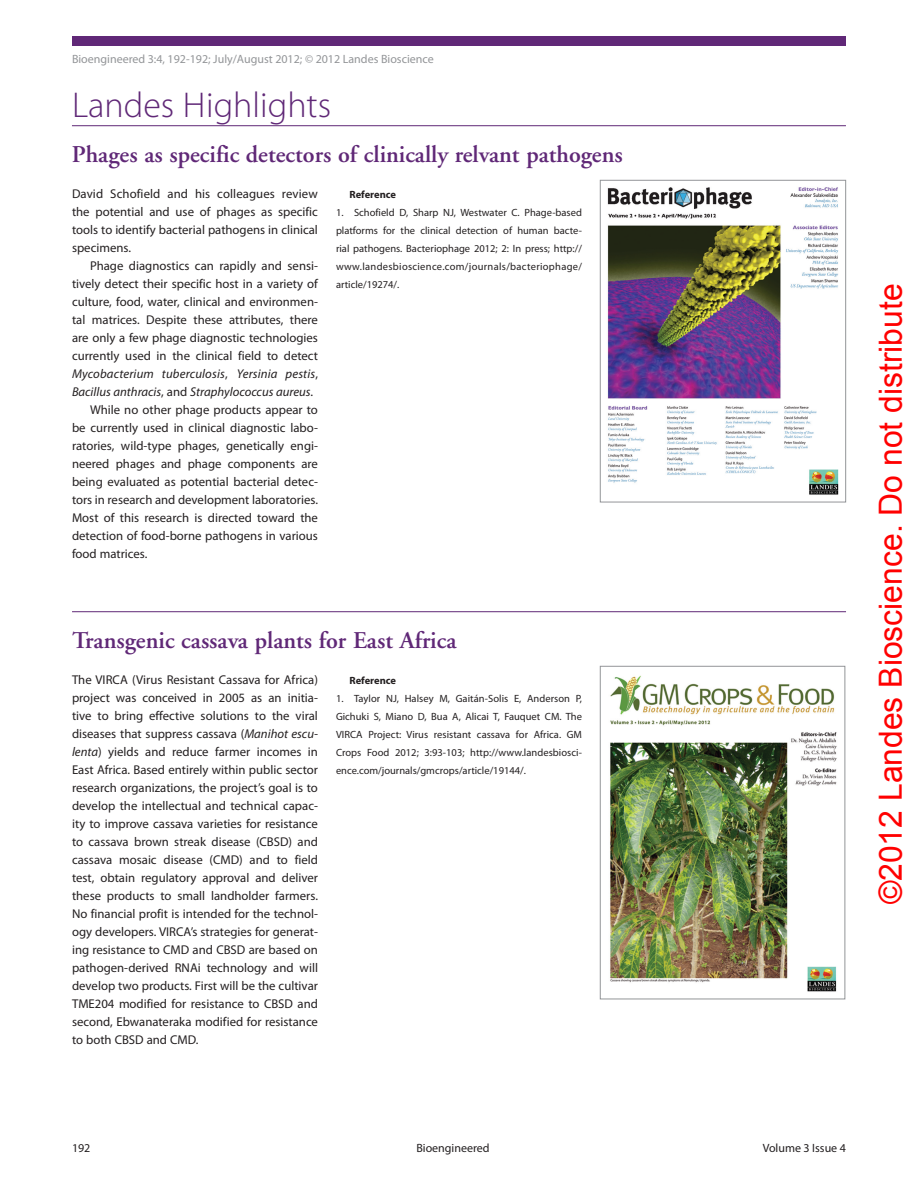
<style>
.page{position:relative;width:918px;height:1188px;background:#fff}
.page>*{position:absolute;margin:0;border:0;box-sizing:border-box;transform-origin:0 0}
.t1{font:300 36px "Myriad Pro";color:#602877}
.t2{font:31.95px "Arial";color:#f00}
.t3{font:600 24px "Adobe Garamond";color:#602877}
.t4{font:12.75px/18px "Myriad Pro";color:#231f20;text-align:justify}
.t5{font:italic 12.75px "Myriad Pro";letter-spacing:.005em;color:#231f20}
.t6{font:12px "Myriad Pro";color:#939598}
.t7{font:12px "Myriad Pro";color:#231f20}
.t8{font:10.5px/18px "Myriad Pro";letter-spacing:.005em;color:#231f20;text-align:justify}
.t9{font:700 10.5px "Myriad Pro";color:#231f20}
.s1{font-style:normal}
.s2{font-style:italic}
</style>
<div class="page">
<div style="left:72px;top:36px;width:774px;height:10px;background:#602877"></div>
<hr style="left:72px;top:125px;width:774px;height:1px;background:#602877">
<hr style="left:72px;top:611px;width:774px;height:1px;background:#602877">
<img style="left:610px;top:675px;width:227px;height:317px">
<div style="left:600px;top:666px;width:245px;height:333px;border:1px solid #939598"></div>
<img style="left:607px;top:187px;width:232px;height:308px">
<div style="left:600px;top:180px;width:246px;height:322px;border:1px solid #939598"></div>
<p class="t6" style="left:72px;top:52px;width:363px">Bioengineered 3:4, 192-192; July/August 2012; © 2012 Landes Bioscience</p>
<h1 class="t1" style="left:72px;top:83px;width:261px">Landes Highlights</h1>
<h3 class="t3" style="left:72px;top:141px;width:552px">Phages as specific detectors of clinically relvant pathogens</h3>
<p class="t4" style="left:72px;top:185px;width:248px">David Schofield and his colleagues review the potential and use of phages as specific tools to identify bacterial pathogens in clinical specimens.</p>
<p class="t4" style="left:90px;top:257px;width:230px">Phage diagnostics can rapidly and sensi-</p>
<p class="t4" style="left:72px;top:275px;width:248px">tively detect their specific host in a variety of</p>
<p class="t4" style="left:72px;top:293px;width:248px">culture, food, water, clinical and environmen-</p>
<p class="t4" style="left:72px;top:311px;width:248px">tal matrices. Despite these attributes, there</p>
<p class="t4" style="left:72px;top:329px;width:247px">are only a few phage diagnostic technologies</p>
<p class="t4" style="left:72px;top:347px;width:248px">currently used in the clinical field to detect</p>
<p class="t5" style="left:72px;top:366px;width:248px">Mycobacterium tuberculosis<span class="s1">,</span> Yersinia pestis<span class="s1">,</span></p>
<p class="t5" style="left:72px;top:384px;width:243px">Bacillus anthracis<span class="s1">, and</span> Straphylococcus aureus<span class="s1">.</span></p>
<p class="t4" style="left:90px;top:401px;width:229px">While no other phage products appear to</p>
<p class="t4" style="left:72px;top:419px;width:248px">be currently used in clinical diagnostic labo-</p>
<p class="t4" style="left:72px;top:437px;width:248px">ratories, wild-type phages, genetically engi-</p>
<p class="t4" style="left:72px;top:455px;width:248px">neered phages and phage components are</p>
<p class="t4" style="left:72px;top:473px;width:248px">being evaluated as potential bacterial detec-</p>
<p class="t4" style="left:72px;top:491px;width:248px">tors in research and development laboratories.</p>
<p class="t4" style="left:72px;top:509px;width:248px">Most of this research is directed toward the</p>
<p class="t4" style="left:72px;top:527px;width:248px">detection of food-borne pathogens in various</p>
<p class="t4" style="left:72px;top:545px;width:77px">food matrices.</p>
<p class="t9" style="left:350px;top:188px;width:48px">Reference</p>
<p class="t8" style="left:336px;top:203px;width:248px">1. Schofield D, Sharp NJ, Westwater C. Phage-based platforms for the clinical detection of human bacte&shy;rial pathogens. Bacteriophage 2012; 2: In press; http:// www.landesbioscience.com/journals/bacteriophage/ article/19274/.</p>
<h3 class="t3" style="left:72px;top:627px;width:386px">Transgenic cassava plants for East Africa</h3>
<p class="t4" style="left:72px;top:671px;width:248px">The VIRCA (Virus Resistant Cassava for Africa) project was conceived in 2005 as an initia&shy;tive to bring effective solutions to the viral diseases that suppress cassava (<span class="s2">Manihot escu&shy;lenta</span>) yields and reduce farmer incomes in East Africa. Based entirely within public sector research organizations, the project’s goal is to develop the intellectual and technical capac&shy;ity to improve cassava varieties for resistance to cassava brown streak disease (CBSD) and cassava mosaic disease (CMD) and to field test, obtain regulatory approval and deliver these products to small landholder farmers.<br>No financial profit is intended for the technol&shy;ogy developers. VIRCA’s strategies for generat&shy;ing resistance to CMD and CBSD are based on pathogen-derived RNAi technology and will develop two products. First will be the cultivar TME204 modified for resistance to CBSD and second, Ebwanateraka modified for resistance to both CBSD and CMD.</p>
<p class="t9" style="left:350px;top:674px;width:48px">Reference</p>
<p class="t8" style="left:336px;top:689px;width:248px">1. Taylor NJ, Halsey M, Gaitán-Solis E, Anderson P, Gichuki S, Miano D, Bua A, Alicai T, Fauquet CM. The VIRCA Project: Virus resistant cassava for Africa. GM Crops Food 2012; 3:93-103; http://www.landesbiosci&shy;ence.com/journals/gmcrops/article/19144/.</p>
<h2 class="t2" style="left:870px;top:904px;width:622px;rotate:-90deg">©2012 Landes Bioscience. Do not distribute</h2>
<p class="t7" style="left:72px;top:1141px;width:20px">192</p>
<p class="t7" style="left:416px;top:1141px;width:75px">Bioengineered</p>
<p class="t7" style="left:763px;top:1141px;width:85px">Volume 3 Issue 4</p>
</div>
